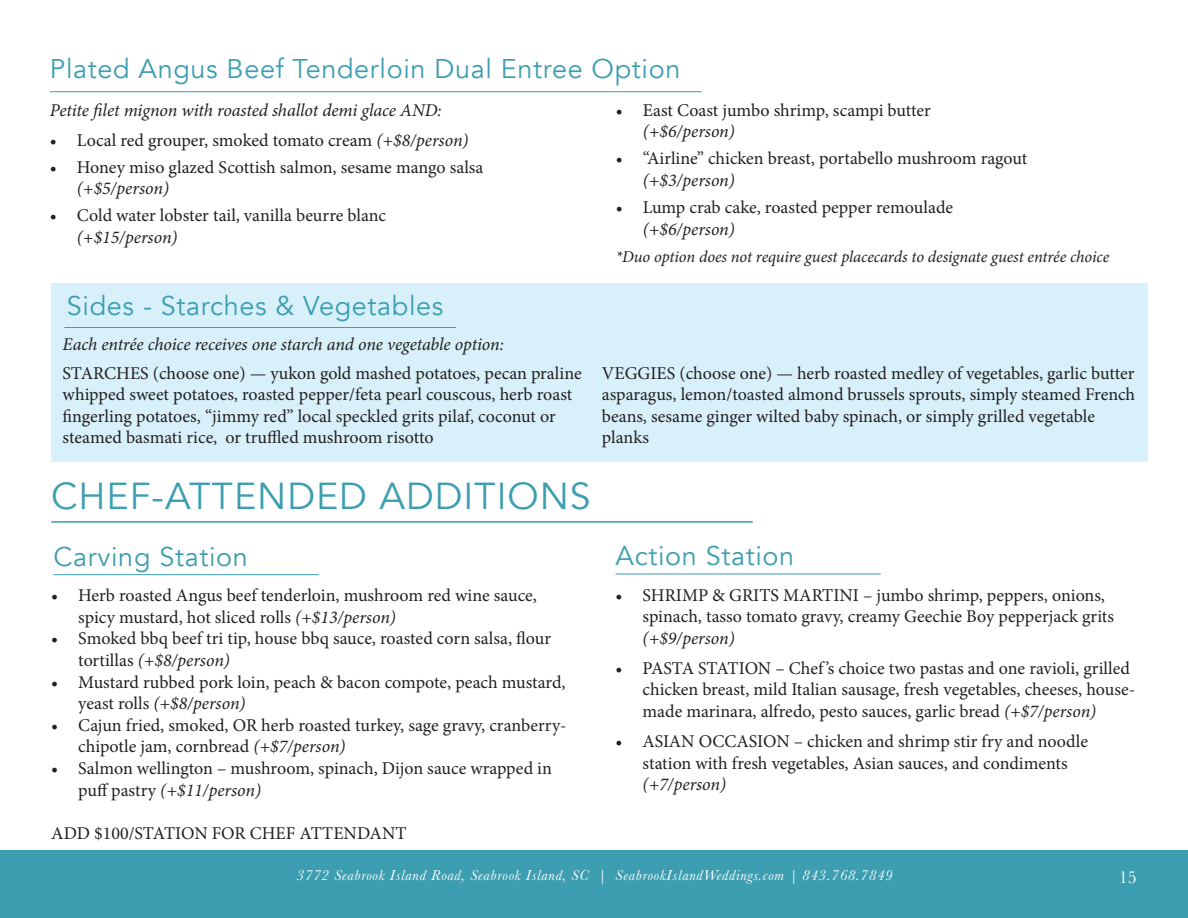
<style>
.page{position:relative;width:1188px;height:918px;background:#fff}
.page>*{position:absolute;margin:0;border:0;box-sizing:border-box;transform-origin:0 0}
.t1{font:37.5px "Avenir";letter-spacing:.025em;color:#3c9eb0}
.t2{font:27px "Avenir";letter-spacing:.025em;color:#3c9eb0}
.t3{font:18px/21.6px "Minion Pro";color:#231f20}
.t4{font:italic 18px "Minion Pro";letter-spacing:-.005em;color:#231f20}
.t5{font:18px "Baskerville";color:#fff}
.t6{font:italic 16.5px "Minion Pro";letter-spacing:-.01em;color:#231f20}
.t7{font:italic 15px "Baskerville";letter-spacing:.05em;color:#fff}
.s1{font-style:italic}
</style>
<div class="page">
<div style="left:0;top:850px;width:1188px;height:68px;background:#3c9eb0"></div>
<div style="left:51px;top:284px;width:1097px;height:178px;background:#d7f0f9"></div>
<hr style="left:616px;top:574px;width:265px;height:1px;background:#3c9eb0">
<hr style="left:53px;top:574px;width:266px;height:1px;background:#3c9eb0">
<hr style="left:51px;top:521px;width:702px;height:2px;background:#3c9eb0">
<hr style="left:50px;top:91px;width:652px;height:1px;background:#3c9eb0">
<hr style="left:64px;top:327px;width:392px;height:1px;background:#3c9eb0">
<h2 class="t2" style="left:50px;top:52px;width:632px">Plated Angus Beef Tenderloin Dual Entree Option</h2>
<p class="t4" style="left:50px;top:98px;width:394px">Petite filet mignon with roasted shallot demi glace AND:</p>
<p class="t3" style="left:50px;top:129px;width:420px">• Local red grouper, smoked tomato cream <span class="s1">(+$8/person)</span></p>
<p class="t3" style="left:50px;top:156px;width:435px">• Honey miso glazed Scottish salmon, sesame mango salsa</p>
<p class="t4" style="left:77px;top:176px;width:94px">(+$5/person)</p>
<p class="t3" style="left:50px;top:205px;width:338px">• Cold water lobster tail, vanilla beurre blanc</p>
<p class="t4" style="left:77px;top:225px;width:102px">(+$15/person)</p>
<p class="t3" style="left:616px;top:99px;width:317px">• East Coast jumbo shrimp, scampi butter</p>
<p class="t4" style="left:643px;top:119px;width:94px">(+$6/person)</p>
<p class="t3" style="left:616px;top:148px;width:413px">• “Airline” chicken breast, portabello mushroom ragout</p>
<p class="t4" style="left:643px;top:168px;width:94px">(+$3/person)</p>
<p class="t3" style="left:616px;top:197px;width:339px">• Lump crab cake, roasted pepper remoulade</p>
<p class="t4" style="left:643px;top:217px;width:94px">(+$6/person)</p>
<p class="t6" style="left:616px;top:245px;width:495px">*Duo option does not require guest placecards to designate guest entrée choice</p>
<h2 class="t2" style="left:67px;top:289px;width:378px">Sides - Starches &amp; Vegetables</h2>
<p class="t4" style="left:63px;top:332px;width:443px">Each entrée choice receives one starch and one vegetable option:</p>
<p class="t3" style="left:63px;top:362px;width:521px">STARCHES (choose one) — yukon gold mashed potatoes, pecan praline whipped sweet potatoes, roasted pepper/feta pearl couscous, herb roast fingerling potatoes, “jimmy red” local speckled grits pilaf, coconut or steamed basmati rice, or truffled mushroom risotto</p>
<p class="t3" style="left:602px;top:362px;width:535px">VEGGIES (choose one) — herb roasted medley of vegetables, garlic butter asparagus, lemon/toasted almond brussels sprouts, simply steamed French beans, sesame ginger wilted baby spinach, or simply grilled vegetable planks</p>
<h1 class="t1" style="left:51px;top:474px;width:541px">CHEF-ATTENDED ADDITIONS</h1>
<h2 class="t2" style="left:53px;top:541px;width:196px">Carving Station</h2>
<h2 class="t2" style="left:616px;top:540px;width:180px">Action Station</h2>
<p class="t3" style="left:643px;top:584px;width:473px;text-indent:-27px">• SHRIMP &amp; GRITS MARTINI – jumbo shrimp, peppers, onions, spinach, tasso tomato gravy, creamy Geechie Boy pepperjack grits</p>
<p class="t4" style="left:643px;top:626px;width:94px">(+$9/person)</p>
<p class="t3" style="left:643px;top:657px;width:494px;text-indent:-27px">• PASTA STATION – Chef’s choice two pastas and one ravioli, grilled chicken breast, mild Italian sausage, fresh vegetables, cheeses, house&shy;made marinara, alfredo, pesto sauces, garlic bread <span class="s1">(+$7/person)</span></p>
<p class="t3" style="left:616px;top:730px;width:474px;text-align:center">• ASIAN OCCASION – chicken and shrimp stir fry and noodle station with fresh vegetables, Asian sauces, and condiments</p>
<p class="t4" style="left:643px;top:772px;width:85px">(+7/person)</p>
<p class="t3" style="left:78px;top:585px;width:460px;text-indent:-27px">• Herb roasted Angus beef tenderloin, mushroom red wine sauce, spicy mustard, hot sliced rolls <span class="s1">(+$13/person)</span></p>
<p class="t3" style="left:78px;top:628px;width:474px;text-indent:-27px">• Smoked bbq beef tri tip, house bbq sauce, roasted corn salsa, flour tortillas <span class="s1">(+$8/person)</span></p>
<p class="t3" style="left:78px;top:671px;width:489px;text-indent:-27px">• Mustard rubbed pork loin, peach &amp; bacon compote, peach mustard, yeast rolls <span class="s1">(+$8/person)</span></p>
<p class="t3" style="left:78px;top:714px;width:490px;text-indent:-27px">• Cajun fried, smoked, OR herb roasted turkey, sage gravy, cranberry&shy;chipotle jam, cornbread <span class="s1">(+$7/person)</span></p>
<p class="t3" style="left:78px;top:757px;width:475px;text-indent:-27px">• Salmon wellington – mushroom, spinach, Dijon sauce wrapped in puff pastry <span class="s1">(+$11/person)</span></p>
<p class="t3" style="left:51px;top:822px;width:357px">ADD $100/STATION FOR CHEF ATTENDANT</p>
<p class="t7" style="left:297px;top:865px;width:597px">3772 Seabrook Island Road, Seabrook Island, SC | SeabrookIslandWeddings.com | 843.768.7849</p>
<p class="t5" style="left:1119px;top:866px;width:19px">15</p>
</div>
